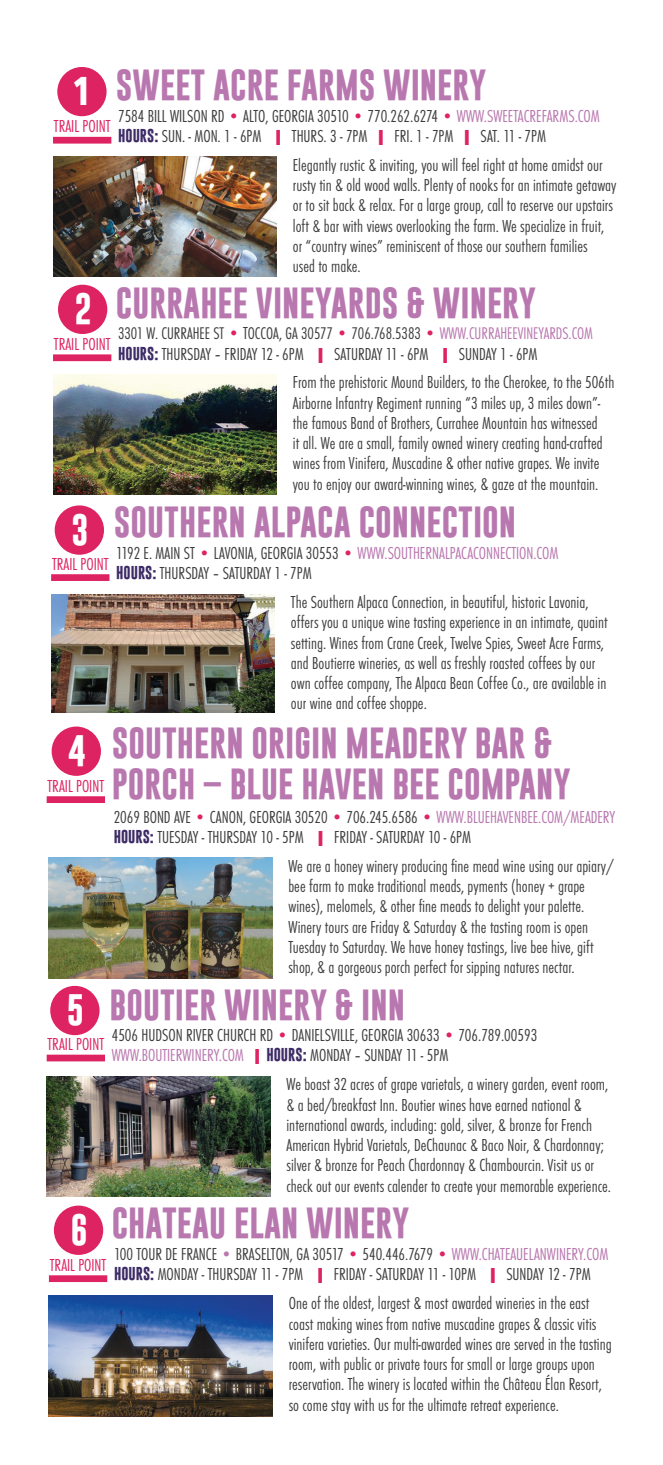
<style>
.page{position:relative;width:663px;height:1465px;background:#fff}
.page>*{position:absolute;margin:0;border:0;box-sizing:border-box;transform-origin:0 0}
.t1{font:700 39.82px "Avenir Next Condensed";color:#fff;scale:.92 1}
.t2{font:700 31.95px "Gobold";color:#fff}
.t3{font:700 31.5px/40.5px "Gobold";color:#b977af}
.t4{font:300 condensed 18px/20.2px "Futura T";color:#3e3e3f}
.t5{font:300 condensed 18px "Futura T";color:#de2362}
.t6{font:300 condensed 17.55px "Futura T";color:#3e3e3f}
.s1{color:#de2362}
.s2{color:#b977af}
.s3{font-family:"Gobold";font-weight:700;font-stretch:normal;font-size:13.5px;color:#3d2b66}
.s4{font-weight:800;font-stretch:normal;color:#de2362}
.s5{font-size:18px;color:#de2362}
.s6{font-size:18px}
</style>
<div class="page">
<div style="left:57px;top:67px;width:50px;height:49px;background:#de2362;border-radius:50%"></div>
<img style="left:53px;top:157px;width:224px;height:119px">
<div style="left:53px;top:137px;width:58px;height:7px;background:#de2362"></div>
<div style="left:58px;top:285px;width:49px;height:49px;background:#de2362;border-radius:50%"></div>
<img style="left:53px;top:374px;width:224px;height:120px">
<div style="left:53px;top:354px;width:58px;height:7px;background:#de2362"></div>
<div style="left:55px;top:505px;width:49px;height:50px;background:#de2362;border-radius:50%"></div>
<img style="left:51px;top:594px;width:224px;height:118px">
<div style="left:51px;top:574px;width:58px;height:7px;background:#de2362"></div>
<div style="left:52px;top:726px;width:49px;height:50px;background:#de2362;border-radius:50%"></div>
<img style="left:49px;top:857px;width:223px;height:122px">
<div style="left:47px;top:796px;width:58px;height:7px;background:#de2362"></div>
<div style="left:50px;top:986px;width:50px;height:49px;background:#de2362;border-radius:50%"></div>
<img style="left:47px;top:1076px;width:223px;height:120px">
<div style="left:47px;top:1054px;width:58px;height:7px;background:#de2362"></div>
<div style="left:54px;top:1205px;width:49px;height:49px;background:#de2362;border-radius:50%"></div>
<img style="left:49px;top:1295px;width:223px;height:121px">
<div style="left:49px;top:1275px;width:58px;height:7px;background:#de2362"></div>
<h3 class="t3" style="left:116px;top:65px;width:372px">SWEET ACRE FARMS WINERY</h3>
<p class="t4" style="left:118px;top:105px;width:483px">7584 BILL WILSON RD <span class="s1">•</span> ALTO, GEORGIA 30510 <span class="s1">•</span> 770.262.6274 <span class="s1">•</span> <span class="s2">WWW.SWEETACREFARMS.COM<br></span><span class="s3">HOURS:</span> SUN. - MON. 1 - 6PM <span class="s4">|</span> THURS. 3 - 7PM <span class="s4">|</span> FRI. 1 - 7PM <span class="s4">|</span> SAT. 11 - 7PM</p>
<h1 class="t1" style="left:72px;top:66px;width:22px">1</h1>
<p class="t5" style="left:54px;top:116px;width:58px">TRAIL POINT</p>
<p class="t4" style="left:293px;top:154px;width:325px">Elegantly rustic &amp; inviting, you will feel right at home amidst our rusty tin &amp; old wood walls. Plenty of nooks for an intimate getaway or to sit back &amp; relax. For a large group, call to reserve our upstairs loft &amp; bar with views overlooking the farm. We specialize in fruit, or “country wines” reminiscent of those our southern families<br>used to make.</p>
<h3 class="t3" style="left:116px;top:282px;width:422px">CURRAHEE VINEYARDS &amp; WINERY</h3>
<p class="t6" style="left:118px;top:323px;width:476px">3301 W. CURRAHEE ST <span class="s5">•</span> <span class="s6">T</span>OCCOA, GA 30577 <span class="s5">•</span> 706.768.5383 <span class="s5">•</span> <span class="s2">WWW.CURRAHEEVINEYARDS.COM</span></p>
<p class="t4" style="left:118px;top:343px;width:421px"><span class="s3">HOURS:</span> THURSDAY – FRIDAY 12 - 6PM <span class="s4">|</span> SATURDAY 11 - 6PM <span class="s4">|</span> SUNDAY 1 - 6PM</p>
<h2 class="t2" style="left:74px;top:288px;width:19px">2</h2>
<p class="t5" style="left:54px;top:333px;width:58px">TRAIL POINT</p>
<p class="t4" style="left:293px;top:372px;width:323px">From the prehistoric Mound Builders, to the Cherokee, to the 506th Airborne Infantry Regiment running “3 miles up, 3 miles down”- the famous Band of Brothers, Currahee Mountain has witnessed<br>it all. We are a small, family owned winery creating hand-crafted wines from Vinifera, Muscadine &amp; other native grapes. We invite you to enjoy our award-winning wines, &amp; gaze at the mountain.</p>
<h3 class="t3" style="left:114px;top:502px;width:404px">SOUTHERN ALPACA CONNECTION</h3>
<p class="t4" style="left:116px;top:542px;width:444px">1192 E. MAIN ST <span class="s1">•</span> LAVONIA, GEORGIA 30553 <span class="s1">•</span> <span class="s2">WWW.SOUTHERNALPACACONNECTION.COM<br></span><span class="s3">HOURS:</span> THURSDAY – SATURDAY 1 - 7PM</p>
<h2 class="t2" style="left:71px;top:509px;width:19px">3</h2>
<p class="t5" style="left:52px;top:553px;width:58px">TRAIL POINT</p>
<h2 class="t2" style="left:68px;top:730px;width:19px">4</h2>
<p class="t5" style="left:48px;top:775px;width:58px">TRAIL POINT</p>
<p class="t4" style="left:291px;top:592px;width:318px">The Southern Alpaca Connection, in beautiful, historic Lavonia, offers you a unique wine tasting experience in an intimate, quaint setting. Wines from Crane Creek, Twelve Spies, Sweet Acre Farms, and Boutierre wineries, as well as freshly roasted coffees by our own coffee company, The Alpaca Bean Coffee Co., are available in our wine and coffee shoppe.</p>
<h3 class="t3" style="left:112px;top:723px;width:460px">SOUTHERN ORIGIN MEADERY BAR &amp;<br>PORCH – BLUE HAVEN BEE COMPANY</h3>
<p class="t4" style="left:114px;top:806px;width:503px">2069 BOND AVE <span class="s1">•</span> CANON, GEORGIA 30520 <span class="s1">•</span> 706.245.6586 <span class="s1">•</span> <span class="s2">WWW.BLUEHAVENBEE.COM/MEADERY<br></span><span class="s3">HOURS:</span> TUESDAY - THURSDAY 10 - 5PM <span class="s4">|</span> FRIDAY - SATURDAY 10 - 6PM</p>
<p class="t4" style="left:288px;top:855px;width:326px">We are a honey winery producing fine mead wine using our apiary/ bee farm to make traditional meads, pyments (honey + grape wines), melomels, &amp; other fine meads to delight your palette.<br>Winery tours are Friday &amp; Saturday &amp; the tasting room is open Tuesday to Saturday. We have honey tastings, live bee hive, gift shop, &amp; a gorgeous porch perfect for sipping natures nectar.</p>
<h3 class="t3" style="left:109px;top:984px;width:297px">BOUTIER WINERY &amp; INN</h3>
<p class="t4" style="left:112px;top:1024px;width:427px">4506 HUDSON RIVER CHURCH RD <span class="s1">•</span> DANIELSVILLE, GEORGIA 30633 <span class="s1">•</span> 706.789.00593<br><span class="s2">WWW.BOUTIERWINERY.COM</span> <span class="s4">|</span> <span class="s3">HOURS:</span> MONDAY – SUNDAY 11 - 5PM</p>
<h2 class="t2" style="left:67px;top:989px;width:19px">5</h2>
<p class="t5" style="left:48px;top:1033px;width:58px">TRAIL POINT</p>
<p class="t4" style="left:286px;top:1074px;width:326px">We boast 32 acres of grape varietals, a winery garden, event room, &amp; a bed/breakfast Inn. Boutier wines have earned national &amp; international awards, including: gold, silver, &amp; bronze for French American Hybrid Varietals, DeChaunac &amp; Baco Noir, &amp; Chardonnay; silver &amp; bronze for Peach Chardonnay &amp; Chambourcin. Visit us or check out our events calender to create your memorable experience.</p>
<h3 class="t3" style="left:112px;top:1203px;width:299px">CHATEAU ELAN WINERY</h3>
<p class="t4" style="left:114px;top:1243px;width:496px">100 TOUR DE FRANCE <span class="s2">•</span> BRASELTON, GA 30517 <span class="s1">•</span> 540.446.7679 <span class="s1">•</span> <span class="s2">WWW.CHATEAUELANWINERY.COM<br></span><span class="s3">HOURS:</span> MONDAY - THURSDAY 11 - 7PM <span class="s4">|</span> FRIDAY - SATURDAY 11 - 10PM <span class="s4">|</span> SUNDAY 12 - 7PM</p>
<h2 class="t2" style="left:70px;top:1209px;width:19px">6</h2>
<p class="t5" style="left:50px;top:1254px;width:58px">TRAIL POINT</p>
<p class="t4" style="left:289px;top:1292px;width:324px">One of the oldest, largest &amp; most awarded wineries in the east coast making wines from native muscadine grapes &amp; classic vitis vinifera varieties. Our multi-awarded wines are served in the tasting room, with public or private tours for small or large groups upon reservation. The winery is located within the Château Élan Resort, so come stay with us for the ultimate retreat experience.</p>
</div>
